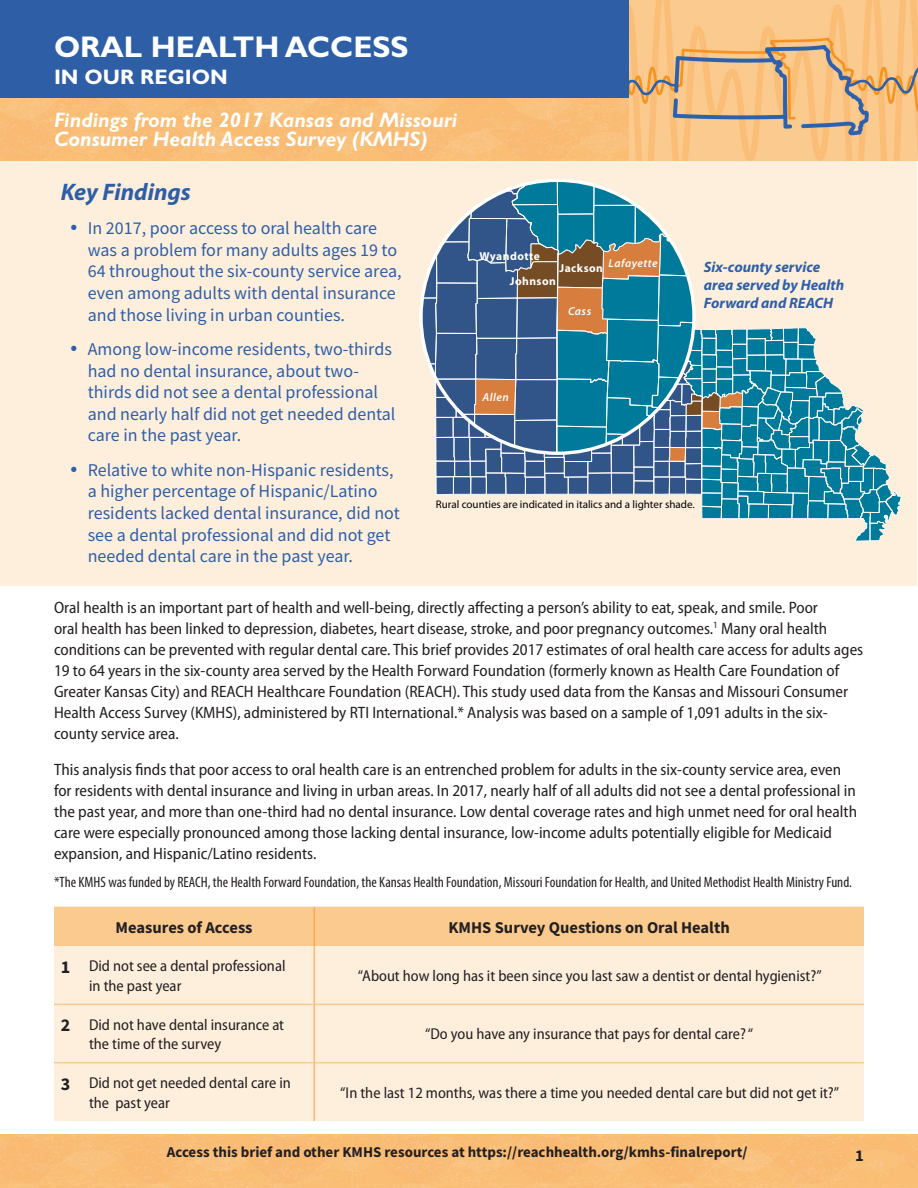
<style>
.page{position:relative;width:918px;height:1188px;background:#fff}
.page>*{position:absolute;margin:0;border:0;box-sizing:border-box;transform-origin:0 0}
.Body_Text{font:700 30px "Gill Sans Std";color:#fff}
.Gray_text{font:italic 700 24px "Myriad Pro";color:#2e5ea6}
.Body_Text-2{font:italic 700 21px/19.5px "Gill Sans Std";color:#fff}
.Body_Text-3{font:700 21px "Gill Sans Std";color:#fff}
.t1{font:18px/21.6px "Source Sans Pro";color:#2e5ea6}
.t2{font:700 18px "Source Sans Pro";color:#231f20}
.Body_Text-4{font:semi-condensed 16.5px/21px "Myriad Pro";color:#231f20}
.t3{font:700 16.5px "Source Sans Pro";color:#231f20}
.Body_Text-5{font:semi-condensed 15.75px/19.5px "Myriad Pro";color:#231f20}
.t4{font:condensed 15px "Myriad Pro";color:#231f20}
.t5{font:700 15px "Source Sans Pro";color:#231f20}
.Gray_text-2{font:italic 700 15px/18px "Myriad Pro";color:#2e5ea6}
.t6{font:700 11.55px/25.2px "Myriad Pro";letter-spacing:.04em;color:#fff}
.t7{font:italic 600 11.55px "Myriad Pro";letter-spacing:.04em;color:#fff}
.t8{font:11.1px "Myriad Pro";color:#000}
</style>
<div class="page">
<img style="left:0;top:1134px;width:918px;height:54px">
<div style="left:0;top:161px;width:916px;height:424px;background:#feefdd"></div>
<svg style="left:423px;top:180px;width:478px;height:361px"></svg>
<img style="left:0;top:0;width:630px;height:161px">
<div style="left:0;top:0;width:629px;height:98px;background:#2e5ea6"></div>
<div style="left:54px;top:907px;width:810px;height:39px;background:#fbca8f"></div>
<div style="left:54px;top:946px;width:810px;height:175px;background:#feefdd"></div>
<svg style="left:54px;top:1004px;width:22px;height:1px"></svg>
<hr style="left:76px;top:1004px;width:238px;height:1px;background:#fbca8f">
<hr style="left:315px;top:1004px;width:549px;height:1px;background:#fbca8f">
<svg style="left:54px;top:1062px;width:22px;height:1px"></svg>
<hr style="left:76px;top:1062px;width:238px;height:1px;background:#fbca8f">
<hr style="left:315px;top:1062px;width:549px;height:1px;background:#fbca8f">
<hr style="left:314px;top:946px;width:1px;height:58px;background:#fcb770">
<hr style="left:314px;top:1004px;width:1px;height:59px;background:#fcb770">
<hr style="left:314px;top:1063px;width:1px;height:58px;background:#fcb770">
<hr style="left:314px;top:907px;width:1px;height:39px;background:#f9aa57">
<img style="left:630px;top:0;width:288px;height:161px">
<p class="Body_Text" style="left:54px;top:29px;width:356px">ORAL HEALTH ACCESS</p>
<p class="Body_Text-3" style="left:54px;top:64px;width:175px">IN OUR REGION</p>
<p class="Body_Text-2" style="left:54px;top:110px;width:405px">Findings from the 2017 Kansas and Missouri<br>Consumer Health Access Survey (KMHS)</p>
<p class="Gray_text" style="left:61px;top:179px;width:132px">Key Findings</p>
<p class="t1" style="left:88px;top:217px;width:315px">In 2017, poor access to oral health care was a problem for many adults ages 19 to 64 throughout the six-county service area, even among adults with dental insurance and those living in urban counties.</p>
<p class="t1" style="left:88px;top:338px;width:309px">Among low-income residents, two-thirds had no dental insurance, about two&shy;thirds did not see a dental professional and nearly half did not get needed dental care in the past year.</p>
<p class="t1" style="left:88px;top:459px;width:314px">Relative to white non-Hispanic residents, a higher percentage of Hispanic/Latino residents lacked dental insurance, did not see a dental professional and did not get needed dental care in the past year.</p>
<p class="t6" style="left:510px;top:243px;width:48px;text-indent:-30px">Wyandotte<br>Johnson</p>
<p class="t6" style="left:560px;top:256px;width:45px">Jackson</p>
<p class="t7" style="left:609px;top:256px;width:51px">Lafayette</p>
<p class="t7" style="left:482px;top:391px;width:28px">Allen</p>
<p class="t7" style="left:568px;top:305px;width:25px">Cass</p>
<p class="Gray_text-2" style="left:704px;top:258px;width:142px">Six-county service area served by Health<br>Forward and REACH</p>
<p class="t8" style="left:436px;top:498px;width:260px">Rural counties are indicated in italics and a lighter shade.</p>
<p class="Body_Text-4" style="left:54px;top:597px;width:811px">Oral health is an important part of health and well-being, directly affecting a person’s ability to eat, speak, and smile. Poor<br>oral health has been linked to depression, diabetes, heart disease, stroke, and poor pregnancy outcomes.<sup>1</sup> Many oral health conditions can be prevented with regular dental care. This brief provides 2017 estimates of oral health care access for adults ages 19 to 64 years in the six-county area served by the Health Forward Foundation (formerly known as Health Care Foundation of Greater Kansas City) and REACH Healthcare Foundation (REACH). This study used data from the Kansas and Missouri Consumer Health Access Survey (KMHS), administered by RTI International.* Analysis was based on a sample of 1,091 adults in the six&shy;county service area.</p>
<p class="Body_Text-4" style="left:54px;top:759px;width:805px">This analysis finds that poor access to oral health care is an entrenched problem for adults in the six-county service area, even for residents with dental insurance and living in urban areas. In 2017, nearly half of all adults did not see a dental professional in the past year, and more than one-third had no dental insurance. Low dental coverage rates and high unmet need for oral health care were especially pronounced among those lacking dental insurance, low-income adults potentially eligible for Medicaid expansion, and Hispanic/Latino residents.</p>
<p class="t4" style="left:54px;top:874px;width:800px">*The KMHS was funded by REACH, the Health Forward Foundation, the Kansas Health Foundation, Missouri Foundation for Health, and United Methodist Health Ministry Fund.</p>
<p class="t3" style="left:116px;top:916px;width:138px">Measures of Access</p>
<p class="t3" style="left:449px;top:916px;width:283px">KMHS Survey Questions on Oral Health</p>
<p class="t2" style="left:61px;top:955px;width:11px">1</p>
<p class="Body_Text-5" style="left:89px;top:957px;width:198px">Did not see a dental professional in the past year</p>
<p class="Body_Text-5" style="left:358px;top:966px;width:465px">“About how long has it been since you last saw a dentist or dental hygienist?”</p>
<p class="t2" style="left:61px;top:1013px;width:11px">2</p>
<p class="Body_Text-5" style="left:89px;top:1015px;width:197px">Did not have dental insurance at the time of the survey</p>
<p class="Body_Text-5" style="left:425px;top:1025px;width:330px">“Do you have any insurance that pays for dental care? “</p>
<p class="t2" style="left:61px;top:1072px;width:11px">3</p>
<p class="Body_Text-5" style="left:89px;top:1073px;width:203px">Did not get needed dental care in the past year</p>
<p class="Body_Text-5" style="left:340px;top:1083px;width:500px">“In the last 12 months, was there a time you needed dental care but did not get it?”</p>
<p class="t5" style="left:167px;top:1142px;width:582px">Access this brief and other KMHS resources at https://reachhealth.org/kmhs-finalreport/</p>
<p class="t3" style="left:855px;top:1145px;width:10px">1</p>
</div>
